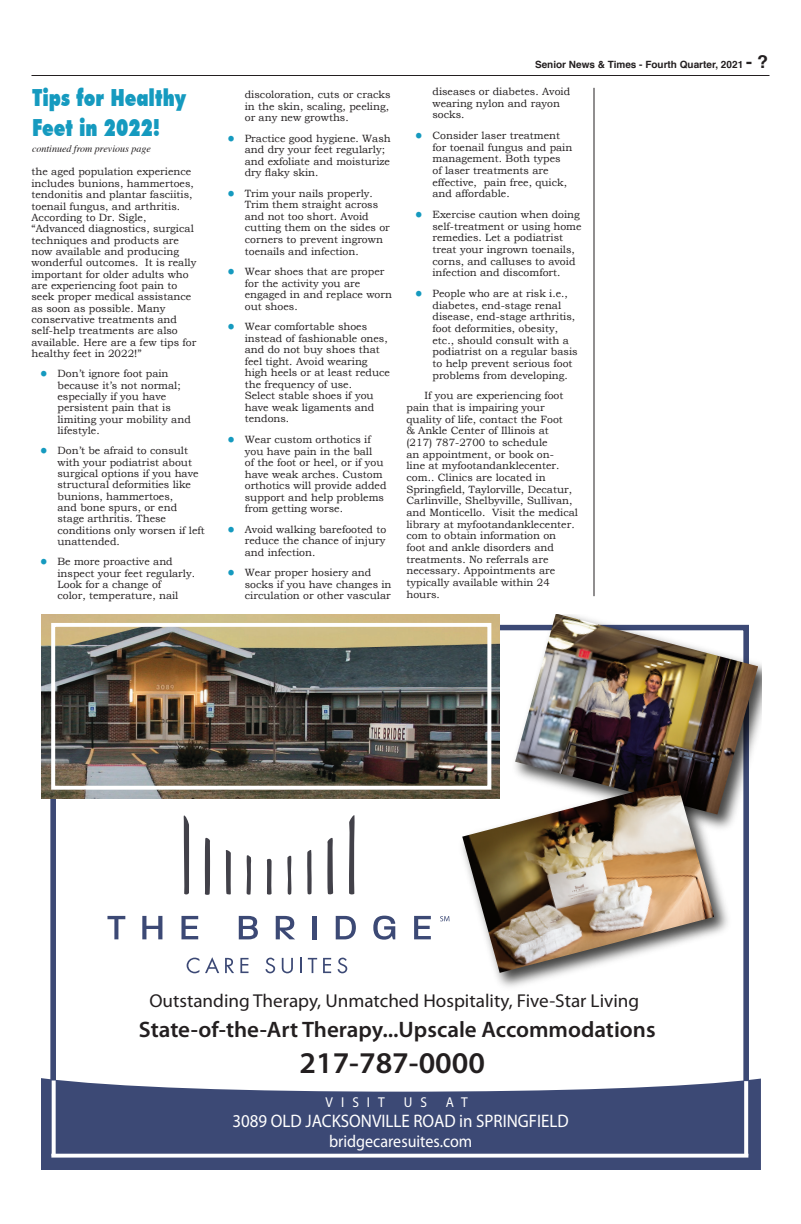
<style>
.page{position:relative;width:801px;height:1224px;background:#fff}
.page>*{position:absolute;margin:0;border:0;box-sizing:border-box;transform-origin:0 0}
.t1{font:600 30.2px "Myriad Pro";color:#231f20}
.t2{font:900 23.6px/30px "Futura BT";color:#159abf;scale:.76 1}
.t3{font:600 22.4px "Myriad Pro";color:#231f20}
.t4{font:18.7px "Myriad Pro";color:#231f20}
.t5{font:18.2px "Myriad Pro";color:#fff;scale:.93 1}
.t6{font:17.2px "Myriad Pro";color:#fff;scale:.93 1}
.t7{font:14.3px "Myriad Pro";letter-spacing:.6em;color:#fff;scale:.93 1}
.t8{font:10.5px/11.7px "Bookman Old Style";color:#231f20}
.t9{font:700 10px "Helvetica";color:#231f20}
.t10{font:italic 10px "Times";color:#231f20}
.s1{font-size:19px;color:#159abf}
.s2{font-size:18px}
</style>
<div class="page">
<hr style="left:32px;top:75px;width:738px;height:1px;background:#231f20">
<svg style="left:107px;top:916px;width:18px;height:23px"></svg>
<svg style="left:142px;top:916px;width:20px;height:23px"></svg>
<svg style="left:182px;top:916px;width:16px;height:23px"></svg>
<svg style="left:239px;top:916px;width:19px;height:23px"></svg>
<svg style="left:276px;top:916px;width:19px;height:23px"></svg>
<hr style="left:313px;top:916px;width:4px;height:23px;background:#3c4975">
<svg style="left:336px;top:916px;width:20px;height:23px"></svg>
<svg style="left:373px;top:916px;width:22px;height:24px"></svg>
<svg style="left:414px;top:916px;width:17px;height:23px"></svg>
<svg style="left:187px;top:958px;width:12px;height:15px"></svg>
<svg style="left:205px;top:957px;width:14px;height:16px"></svg>
<svg style="left:225px;top:958px;width:9px;height:15px"></svg>
<svg style="left:240px;top:958px;width:9px;height:15px"></svg>
<svg style="left:265px;top:958px;width:10px;height:15px"></svg>
<svg style="left:282px;top:958px;width:11px;height:15px"></svg>
<svg style="left:300px;top:958px;width:2px;height:15px"></svg>
<svg style="left:308px;top:958px;width:9px;height:15px"></svg>
<svg style="left:323px;top:958px;width:8px;height:15px"></svg>
<svg style="left:338px;top:958px;width:9px;height:15px"></svg>
<svg style="left:246px;top:855px;width:5px;height:40px"></svg>
<svg style="left:266px;top:859px;width:6px;height:36px"></svg>
<svg style="left:184px;top:815px;width:5px;height:80px"></svg>
<svg style="left:204px;top:837px;width:6px;height:58px"></svg>
<svg style="left:226px;top:850px;width:5px;height:45px"></svg>
<svg style="left:349px;top:815px;width:6px;height:80px"></svg>
<svg style="left:327px;top:837px;width:7px;height:58px"></svg>
<svg style="left:307px;top:850px;width:5px;height:45px"></svg>
<svg style="left:287px;top:855px;width:5px;height:40px"></svg>
<svg style="left:440px;top:916px;width:9px;height:5px"></svg>
<img style="left:41px;top:615px;width:459px;height:183px">
<svg style="left:41px;top:1078px;width:720px;height:92px;background:#535e85"></svg>
<svg style="left:52px;top:1081px;width:4px;height:73px"></svg>
<svg style="left:744px;top:1081px;width:4px;height:73px"></svg>
<svg style="left:51px;top:1154px;width:697px;height:4px"></svg>
<img style="left:507px;top:624px;width:254px;height:212px">
<img style="left:515px;top:614px;width:243px;height:201px">
<img style="left:454px;top:773px;width:283px;height:214px">
<img style="left:462px;top:781px;width:252px;height:192px">
<div style="left:51px;top:623px;width:440px;height:167px;border:4px solid #fff"></div>
<hr style="left:594px;top:88px;width:1px;height:508px;background:#231f20">
<h2 class="t2" style="left:32px;top:83px;width:204px">Tips for Healthy<br>Feet in 2022!</h2>
<p class="t10" style="left:32px;top:140px;width:120px">continued from previous page</p>
<p class="t8" style="left:32px;top:166px;width:166px;line-height:11.3px">the aged population experience includes bunions, hammertoes, tendonitis and plantar fasciitis, toenail fungus, and arthritis.<br>According to Dr. Sigle, “Advanced diagnostics, surgical techniques and products are now available and producing wonderful outcomes. It is really important for older adults who are experiencing foot pain to seek proper medical assistance as soon as possible. Many conservative treatments and self-help treatments are also available. Here are a few tips for healthy feet in 2022!”</p>
<p class="t8" style="left:58px;top:368px;width:135px;line-height:11.3px;text-indent:-18px"><span class="s1">•</span> Don’t ignore foot pain because it’s not normal; especially if you have persistent pain that is limiting your mobility and lifestyle.</p>
<p class="t8" style="left:58px;top:445px;width:149px;line-height:11.3px;text-indent:-18px"><span class="s1">•</span> Don’t be afraid to consult with your podiatrist about surgical options if you have structural deformities like bunions, hammertoes,<br>and bone spurs, or end stage arthritis. These conditions only worsen if left unattended.</p>
<p class="t8" style="left:58px;top:556px;width:139px;line-height:11.3px;text-indent:-18px"><span class="s1">•</span> Be more proactive and inspect your feet regularly.<br>Look for a change of<br>color, temperature, nail</p>
<p class="t8" style="left:245px;top:89px;width:147px">discoloration, cuts or cracks in the skin, scaling, peeling, or any new growths.</p>
<p class="t8" style="left:245px;top:132px;width:147px;text-indent:-18px"><span class="s1">•</span> Practice good hygiene. Wash and dry your feet regularly; and exfoliate and moisturize dry flaky skin.</p>
<p class="t8" style="left:245px;top:188px;width:147px;text-indent:-18px"><span class="s1">•</span> Trim your nails properly.<br>Trim them straight across and not too short. Avoid cutting them on the sides or corners to prevent ingrown toenails and infection.</p>
<p class="t8" style="left:245px;top:266px;width:149px;text-indent:-18px"><span class="s1">•</span> Wear shoes that are proper for the activity you are engaged in and replace worn out shoes.</p>
<p class="t8" style="left:245px;top:321px;width:147px;text-indent:-18px"><span class="s1">•</span> Wear comfortable shoes instead of fashionable ones, and do not buy shoes that feel tight. Avoid wearing high heels or at least reduce the frequency of use.<br>Select stable shoes if you have weak ligaments and tendons.</p>
<p class="t8" style="left:245px;top:434px;width:143px;text-indent:-18px"><span class="s1">•</span> Wear custom orthotics if you have pain in the ball<br>of the foot or heel, or if you have weak arches. Custom orthotics will provide added support and help problems from getting worse.</p>
<p class="t8" style="left:245px;top:523px;width:143px;text-align:justify;text-indent:-18px"><span class="s1">•</span> Avoid walking barefooted to reduce the chance of injury and infection.</p>
<p class="t8" style="left:245px;top:567px;width:148px;text-indent:-18px"><span class="s1">•</span> Wear proper hosiery and socks if you have changes in circulation or other vascular</p>
<p class="t9" style="left:535px;top:56px;width:234px">Senior News &amp; Times - Fourth Quarter, 2021 <span class="s2">- ?</span></p>
<p class="t8" style="left:432px;top:86px;width:139px">diseases or diabetes. Avoid wearing nylon and rayon socks.</p>
<p class="t8" style="left:433px;top:130px;width:141px;text-indent:-18px"><span class="s1">•</span> Consider laser treatment for toenail fungus and pain management. Both types of laser treatments are effective, pain free, quick, and affordable.</p>
<p class="t8" style="left:433px;top:209px;width:151px;text-indent:-18px"><span class="s1">•</span> Exercise caution when doing self-treatment or using home remedies. Let a podiatrist treat your ingrown toenails, corns, and calluses to avoid infection and discomfort.</p>
<p class="t8" style="left:433px;top:288px;width:147px;text-indent:-18px"><span class="s1">•</span> People who are at risk i.e., diabetes, end-stage renal disease, end-stage arthritis, foot deformities, obesity, etc., should consult with a podiatrist on a regular basis to help prevent serious foot problems from developing.</p>
<p class="t8" style="left:407px;top:390px;width:173px;text-indent:18px">If you are experiencing foot pain that is impairing your quality of life, contact the Foot<br>&amp; Ankle Center of Illinois at<br>(217) 787-2700 to schedule<br>an appointment, or book on-<br>line at myfootandanklecenter. com.. Clinics are located in<br>Springfield, Taylorville, Decatur,<br>Carlinville, Shelbyville, Sullivan, and Monticello. Visit the medical library at myfootandanklecenter. com to obtain information on<br>foot and ankle disorders and treatments. No referrals are necessary. Appointments are typically available within 24 hours.</p>
<h3 class="t4" style="left:149px;top:990px;width:491px">Outstanding Therapy, Unmatched Hospitality, Five-Star Living</h3>
<h3 class="t3" style="left:139px;top:1016px;width:518px">State-of-the-Art Therapy...Upscale Accommodations</h3>
<h1 class="t1" style="left:299px;top:1044px;width:187px">217-787-0000</h1>
<h3 class="t7" style="left:326px;top:1095px;width:65px">VISIT</h3>
<h3 class="t7" style="left:404px;top:1095px;width:27px">U S</h3>
<h3 class="t7" style="left:446px;top:1095px;width:25px">A T</h3>
<h3 class="t5" style="left:233px;top:1111px;width:363px">3089 OLD JACKSONVILLE ROAD in SPRINGFIELD</h3>
<h3 class="t6" style="left:329px;top:1132px;width:156px">bridgecaresuites.com</h3>
</div>
